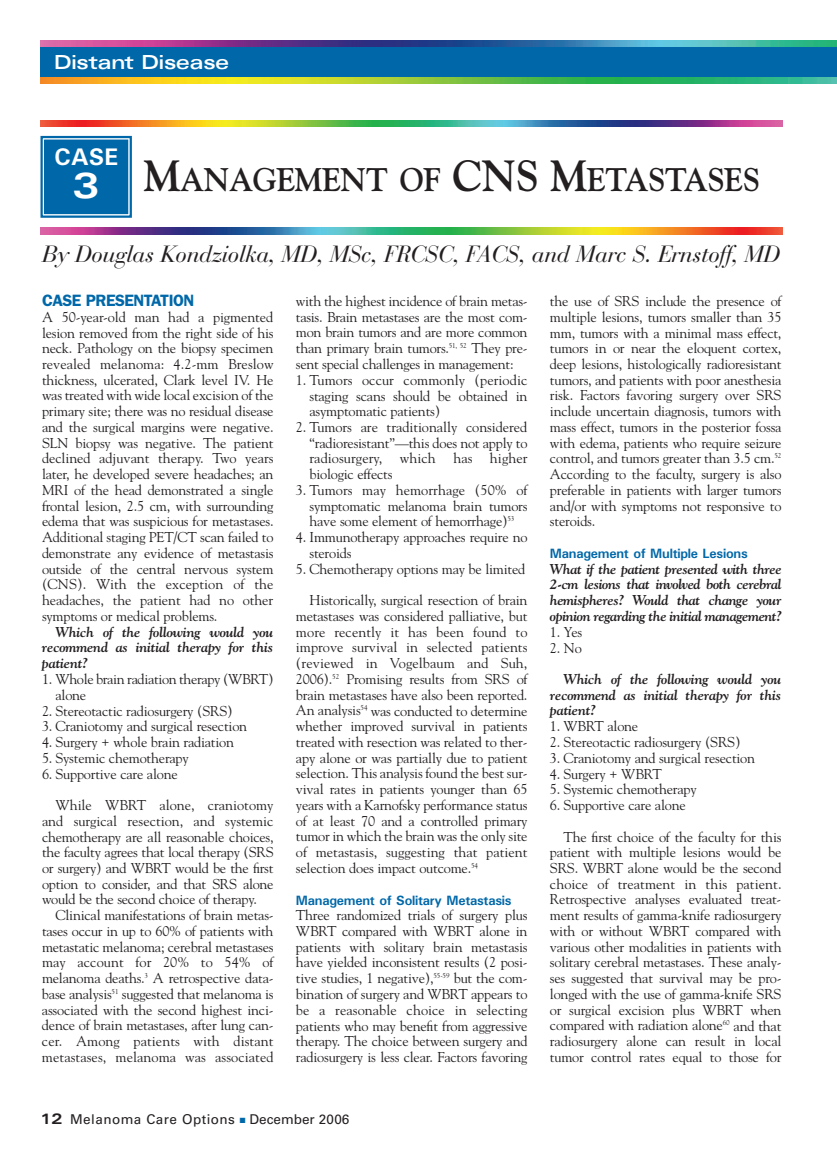
<style>
.page{position:relative;width:837px;height:1161px;background:#fff}
.page>*{position:absolute;margin:0;border:0;box-sizing:border-box;transform-origin:0 0}
.t1{font:700 expanded 36px "Univers";color:#fff}
.t2{font:700 32.7px "Goudy";letter-spacing:-.015em;color:#231f20;scale:.95 1}
.t3{font:700 24px "Univers";color:#fff}
.t4{font:italic 23.25px "Bauer Bodoni";letter-spacing:-.015em;color:#231f20}
.t5{font:21px "Univers Bold Ext DTC";letter-spacing:-.025em;color:#fff}
.t6{font:600 16.5px "Franklin Gothic";letter-spacing:-.03em;color:#0068a9}
.t7{font:14.25px/15.8px "Goudy";letter-spacing:-.015em;color:#231f20;text-align:justify}
.t8{font:italic 700 14.25px/15.8px "Goudy";letter-spacing:-.015em;color:#231f20;text-align:justify}
.t9{font:700 13.5px "Univers";letter-spacing:-.02em;color:#0068a9}
.t10{font:13.5px "Univers";letter-spacing:.035em;color:#231f20}
.s1{font-size:43.5px}
.s2{font-weight:700;font-stretch:expanded;font-size:15px}
.s3{color:#0068a9}
</style>
<div class="page">
<div style="left:40px;top:47px;width:797px;height:36px;background:#0068a9"></div>
<img style="left:40px;top:77px;width:797px;height:7px">
<img style="left:40px;top:40px;width:797px;height:7px">
<img style="left:40px;top:228px;width:743px;height:6px">
<img style="left:40px;top:120px;width:743px;height:7px">
<div style="left:45px;top:140px;width:83px;height:74px;background:#0068a9"></div>
<div style="left:40px;top:136px;width:92px;height:82px;border:2px solid #0068a9"></div>
<div style="left:44px;top:140px;width:84px;height:74px;border:1px solid #0068a9"></div>
<h3 class="t5" style="left:54px;top:55px;width:177px">Distant Disease</h3>
<h3 class="t3" style="left:54px;top:143px;width:66px">CASE</h3>
<h1 class="t1" style="left:73px;top:172px;width:28px">3</h1>
<h2 class="t2" style="left:144px;top:161px;width:650px"><span class="s1">M</span>ANAGEMENT OF <span class="s1">CNS M</span>ETASTASES</h2>
<h3 class="t4" style="left:42px;top:245px;width:740px">By Douglas Kondziolka, MD, MSc, FRCSC, FACS, and Marc S. Ernstoff, MD</h3>
<p class="t6" style="left:42px;top:295px;width:154px">CASE PRESENTATION</p>
<p class="t7" style="left:42px;top:309px;width:233px">A 50-year-old man had a pigmented lesion removed from the right side of his neck. Pathology on the biopsy specimen revealed melanoma: 4.2-mm Breslow thickness, ulcerated, Clark level IV. He was treated with wide local excision of the primary site; there was no residual disease and the surgical margins were negative.<br>SLN biopsy was negative. The patient declined adjuvant therapy. Two years later, he developed severe headaches; an MRI of the head demonstrated a single frontal lesion, 2.5 cm, with surrounding edema that was suspicious for metastases.<br>Additional staging PET/CT scan failed to demonstrate any evidence of metastasis outside of the central nervous system (CNS). With the exception of the headaches, the patient had no other symptoms or medical problems.</p>
<p class="t8" style="left:42px;top:624px;width:233px;text-indent:14px">Which of the following would you recommend as initial therapy for this patient?</p>
<p class="t7" style="left:56px;top:671px;width:220px;text-indent:-14px">1. Whole brain radiation therapy (WBRT) alone</p>
<p class="t7" style="left:42px;top:703px;width:192px">2. Stereotactic radiosurgery (SRS)</p>
<p class="t7" style="left:42px;top:718px;width:207px">3. Craniotomy and surgical resection</p>
<p class="t7" style="left:42px;top:734px;width:194px">4. Surgery + whole brain radiation</p>
<p class="t7" style="left:42px;top:750px;width:148px">5. Systemic chemotherapy</p>
<p class="t7" style="left:42px;top:766px;width:137px">6. Supportive care alone</p>
<p class="t7" style="left:42px;top:797px;width:233px;text-indent:14px">While WBRT alone, craniotomy and surgical resection, and systemic chemotherapy are all reasonable choices, the faculty agrees that local therapy (SRS or surgery) and WBRT would be the first option to consider, and that SRS alone would be the second choice of therapy.</p>
<p class="t7" style="left:42px;top:907px;width:233px;text-indent:14px">Clinical manifestations of brain metas&shy;tases occur in up to 60% of patients with metastatic melanoma; cerebral metastases may account for 20% to 54% of melanoma deaths.<sup>3</sup> A retrospective data&shy;base analysis<sup>51</sup> suggested that melanoma is associated with the second highest inci&shy;dence of brain metastases, after lung can&shy;cer. Among patients with distant metastases, melanoma was associated</p>
<p class="t7" style="left:296px;top:293px;width:233px">with the highest incidence of brain metas&shy;tasis. Brain metastases are the most com&shy;mon brain tumors and are more common than primary brain tumors.<sup>51,</sup> <sup>52</sup> They pre&shy;sent special challenges in management:</p>
<p class="t7" style="left:309px;top:372px;width:220px;text-indent:-14px">1. Tumors occur commonly (periodic staging scans should be obtained in asymptomatic patients)</p>
<p class="t7" style="left:309px;top:419px;width:220px;text-indent:-14px">2. Tumors are traditionally considered “radioresistant”—this does not apply to radiosurgery, which has higher biologic effects</p>
<p class="t7" style="left:309px;top:482px;width:220px;text-indent:-14px">3. Tumors may hemorrhage (50% of symptomatic melanoma brain tumors have some element of hemorrhage)<sup>53</sup></p>
<p class="t7" style="left:309px;top:529px;width:220px;text-indent:-14px">4. Immunotherapy approaches require no steroids</p>
<p class="t7" style="left:296px;top:561px;width:231px">5. Chemotherapy options may be limited</p>
<p class="t7" style="left:296px;top:592px;width:233px;text-indent:14px">Historically, surgical resection of brain metastases was considered palliative, but more recently it has been found to improve survival in selected patients (reviewed in Vogelbaum and Suh, 2006).<sup>52</sup> Promising results from SRS of brain metastases have also been reported.<br>An analysis<sup>54</sup> was conducted to determine whether improved survival in patients treated with resection was related to ther&shy;apy alone or was partially due to patient selection. This analysis found the best sur&shy;vival rates in patients younger than 65 years with a Karnofsky performance status of at least 70 and a controlled primary tumor in which the brain was the only site of metastasis, suggesting that patient selection does impact outcome.<sup>54</sup></p>
<p class="t9" style="left:296px;top:892px;width:217px">Management of Solitary Metastasis</p>
<p class="t7" style="left:296px;top:907px;width:233px">Three randomized trials of surgery plus WBRT compared with WBRT alone in patients with solitary brain metastasis have yielded inconsistent results (2 posi&shy;tive studies, 1 negative),<sup>55-59</sup> but the com&shy;bination of surgery and WBRT appears to be a reasonable choice in selecting patients who may benefit from aggressive therapy. The choice between surgery and radiosurgery is less clear. Factors favoring</p>
<p class="t10" style="left:40px;top:1115px;width:310px"><span class="s2">12</span> Melanoma Care Options <span class="s3">■</span> December 2006</p>
<p class="t7" style="left:550px;top:293px;width:233px">the use of SRS include the presence of multiple lesions, tumors smaller than 35 mm, tumors with a minimal mass effect, tumors in or near the eloquent cortex, deep lesions, histologically radioresistant tumors, and patients with poor anesthesia risk. Factors favoring surgery over SRS include uncertain diagnosis, tumors with mass effect, tumors in the posterior fossa with edema, patients who require seizure control, and tumors greater than 3.5 cm.<sup>52<br></sup>According to the faculty, surgery is also preferable in patients with larger tumors and/or with symptoms not responsive to steroids.</p>
<p class="t9" style="left:550px;top:545px;width:199px">Management of Multiple Lesions</p>
<p class="t8" style="left:550px;top:561px;width:233px">What if the patient presented with three 2-cm lesions that involved both cerebral hemispheres? Would that change your opinion regarding the initial management?</p>
<p class="t7" style="left:550px;top:624px;width:34px">1. Yes</p>
<p class="t7" style="left:550px;top:640px;width:33px">2. No</p>
<p class="t8" style="left:550px;top:671px;width:233px;text-indent:14px">Which of the following would you recommend as initial therapy for this patient?</p>
<p class="t7" style="left:550px;top:718px;width:90px">1. WBRT alone</p>
<p class="t7" style="left:550px;top:734px;width:192px">2. Stereotactic radiosurgery (SRS)</p>
<p class="t7" style="left:550px;top:750px;width:207px">3. Craniotomy and surgical resection</p>
<p class="t7" style="left:550px;top:766px;width:113px">4. Surgery + WBRT</p>
<p class="t7" style="left:550px;top:781px;width:148px">5. Systemic chemotherapy</p>
<p class="t7" style="left:550px;top:797px;width:137px">6. Supportive care alone</p>
<p class="t7" style="left:550px;top:829px;width:233px;text-indent:14px">The first choice of the faculty for this patient with multiple lesions would be SRS. WBRT alone would be the second choice of treatment in this patient.<br>Retrospective analyses evaluated treat&shy;ment results of gamma-knife radiosurgery with or without WBRT compared with various other modalities in patients with solitary cerebral metastases. These analy&shy;ses suggested that survival may be pro&shy;longed with the use of gamma-knife SRS or surgical excision plus WBRT when compared with radiation alone<sup>60</sup> and that radiosurgery alone can result in local tumor control rates equal to those for</p>
</div>
